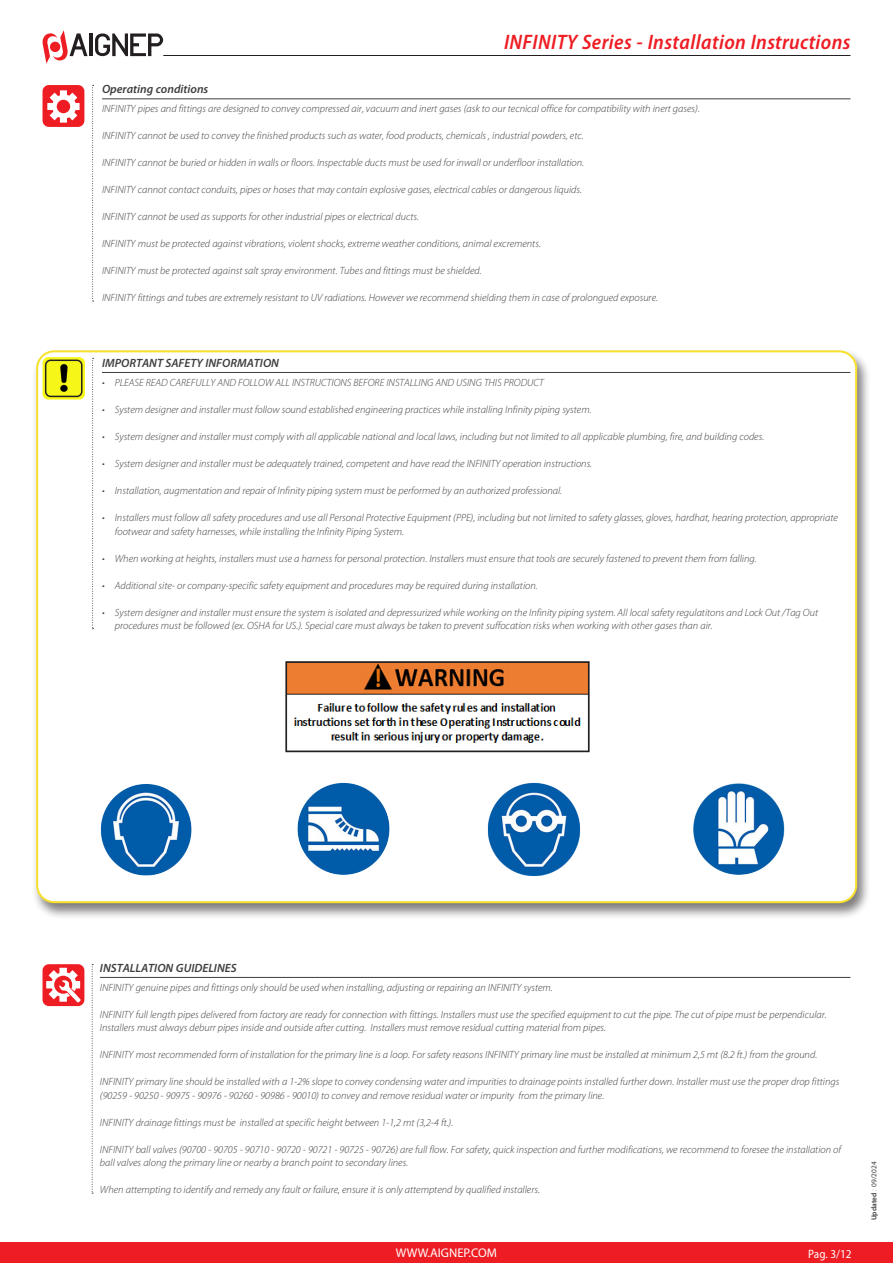
<style>
.page{position:relative;width:893px;height:1263px;background:#fff}
.page>*{position:absolute;margin:0;border:0;box-sizing:border-box;transform-origin:0 0}
.t1{font:italic 600 semi-condensed 21px "Myriad Pro";letter-spacing:.02em;color:#ee1d23}
.t2{font:12.6px "Myriad Pro";color:#fff}
.t3{font:semi-condensed 12.15px "Myriad Pro";color:#fff}
.GB-H2{font:italic 600 12px "Myriad Pro";color:#3e3e3f}
.GB_-_Descrizione_-_Elenco{font:italic 300 10.5px/13.5px "Myriad Pro";color:#3e3e3f}
.t4{font:600 7.35px "Myriad Pro";color:#3e3e3f}
.s1{font-weight:300;font-style:italic}
.s2{font-weight:400}
</style>
<div class="page">
<div style="left:32px;top:349px;width:839px;height:570px;background:#231f20;opacity:.58"></div>
<div style="left:37px;top:351px;width:819px;height:551px;background:#fff;border-radius:17px"></div>
<hr style="left:102px;top:372px;width:748px;height:1px;background:#3e3e3f">
<svg style="left:92px;top:358px;width:2px;height:271px"></svg>
<div style="left:43px;top:357px;width:42px;height:43px;background:#f7f619;border-radius:6px"></div>
<div style="left:45px;top:360px;width:38px;height:37px;border:1px solid #231f20;border-radius:5px"></div>
<img style="left:60px;top:364px;width:8px;height:28px">
<img style="left:288px;top:664px;width:299px;height:79px">
<div style="left:285px;top:661px;width:305px;height:91px;border:2px solid #231f20"></div>
<hr style="left:102px;top:99px;width:748px;height:1px;background:#3e3e3f">
<svg style="left:92px;top:85px;width:2px;height:217px"></svg>
<div style="left:43px;top:85px;width:41px;height:42px;background:#ee1d23;border-radius:6px"></div>
<svg style="left:47px;top:90px;width:33px;height:33px"></svg>
<div style="left:43px;top:964px;width:41px;height:42px;background:#ee1d23;border-radius:6px"></div>
<svg style="left:46px;top:968px;width:35px;height:34px"></svg>
<svg style="left:92px;top:964px;width:1px;height:230px"></svg>
<hr style="left:100px;top:977px;width:750px;height:1px;background:#3e3e3f">
<img style="left:100px;top:784px;width:92px;height:92px">
<img style="left:297px;top:783px;width:93px;height:92px">
<img style="left:487px;top:783px;width:93px;height:93px">
<img style="left:693px;top:783px;width:92px;height:92px">
<hr style="left:163px;top:55px;width:687px;height:1px;background:#231f20">
<hr style="left:90px;top:33px;width:3px;height:23px;background:#231f20">
<svg style="left:95px;top:33px;width:68px;height:23px"></svg>
<svg style="left:42px;top:30px;width:46px;height:34px"></svg>
<div style="left:0;top:1242px;width:893px;height:21px;background:#ee1d23"></div>
<h1 class="t1" style="left:504px;top:30px;width:348px">INFINITY Series - Installation Instructions</h1>
<p class="GB-H2" style="left:102px;top:83px;width:108px">Operating conditions</p>
<p class="GB_-_Descrizione_-_Elenco" style="left:102px;top:102px;width:599px">INFINITY pipes and fittings are designed to convey compressed air, vacuum and inert gases (ask to our tecnical office for compatibility with inert gases).</p>
<p class="GB_-_Descrizione_-_Elenco" style="left:102px;top:129px;width:483px">INFINITY cannot be used to convey the finished products such as water, food products, chemicals , industrial powders, etc.</p>
<p class="GB_-_Descrizione_-_Elenco" style="left:102px;top:156px;width:484px">INFINITY cannot be buried or hidden in walls or floors. Inspectable ducts must be used for inwall or underfloor installation.</p>
<p class="GB_-_Descrizione_-_Elenco" style="left:102px;top:183px;width:481px">INFINITY cannot contact conduits, pipes or hoses that may contain explosive gases, electrical cables or dangerous liquids.</p>
<p class="GB_-_Descrizione_-_Elenco" style="left:102px;top:210px;width:318px">INFINITY cannot be used as supports for other industrial pipes or electrical ducts.</p>
<p class="GB_-_Descrizione_-_Elenco" style="left:102px;top:237px;width:440px">INFINITY must be protected against vibrations, violent shocks, extreme weather conditions, animal excrements.</p>
<p class="GB_-_Descrizione_-_Elenco" style="left:102px;top:264px;width:381px">INFINITY must be protected against salt spray environment. Tubes and fittings must be shielded.</p>
<p class="GB_-_Descrizione_-_Elenco" style="left:102px;top:291px;width:557px">INFINITY fittings and tubes are extremely resistant to UV radiations. However we recommend shielding them in case of prolongued exposure.</p>
<p class="GB-H2" style="left:102px;top:356px;width:178px">IMPORTANT SAFETY INFORMATION</p>
<p class="GB_-_Descrizione_-_Elenco" style="left:102px;top:376px;width:443px">• PLEASE READ CAREFULLY AND FOLLOW ALL INSTRUCTIONS BEFORE INSTALLING AND USING THIS PRODUCT</p>
<p class="GB_-_Descrizione_-_Elenco" style="left:102px;top:403px;width:491px">• System designer and installer must follow sound established engineering practices while installing Infinity piping system.</p>
<p class="GB_-_Descrizione_-_Elenco" style="left:102px;top:430px;width:664px">• System designer and installer must comply with all applicable national and local laws, including but not limited to all applicable plumbing, fire, and building codes.</p>
<p class="GB_-_Descrizione_-_Elenco" style="left:102px;top:457px;width:492px">• System designer and installer must be adequately trained, competent and have read the INFINITY operation instructions.</p>
<p class="GB_-_Descrizione_-_Elenco" style="left:102px;top:484px;width:462px">• Installation, augmentation and repair of Infinity piping system must be performed by an authorized professional.</p>
<p class="GB_-_Descrizione_-_Elenco" style="left:115px;top:511px;width:724px;text-indent:-13px">• Installers must follow all safety procedures and use all Personal Protective Equipment (PPE), including but not limited to safety glasses, gloves, hardhat, hearing protection, appropriate footwear and safety harnesses, while installing the Infinity Piping System.</p>
<p class="GB_-_Descrizione_-_Elenco" style="left:102px;top:551px;width:656px">• When working at heights, installers must use a harness for personal protection. Installers must ensure that tools are securely fastened to prevent them from falling.</p>
<p class="GB_-_Descrizione_-_Elenco" style="left:102px;top:578px;width:437px">• Additional site- or company-specific safety equipment and procedures may be required during installation.</p>
<p class="GB_-_Descrizione_-_Elenco" style="left:115px;top:605px;width:705px;text-indent:-13px">• System designer and installer must ensure the system is isolated and depressurized while working on the Infinity piping system. All local safety regulatitons and Lock Out /Tag Out procedures must be followed (ex. OSHA for US.). Special care must always be taken to prevent suffocation risks when working with other gases than air.</p>
<p class="GB-H2" style="left:100px;top:961px;width:138px">INSTALLATION GUIDELINES</p>
<p class="GB_-_Descrizione_-_Elenco" style="left:100px;top:981px;width:454px">INFINITY genuine pipes and fittings only should be used when installing, adjusting or repairing an INFINITY system.</p>
<p class="GB_-_Descrizione_-_Elenco" style="left:100px;top:1008px;width:728px">INFINITY full length pipes delivered from factory are ready for connection with fittings. Installers must use the specified equipment to cut the pipe. The cut of pipe must be perpendicular.<br>Installers must always deburr pipes inside and outside after cutting. Installers must remove residual cutting material from pipes.</p>
<p class="GB_-_Descrizione_-_Elenco" style="left:100px;top:1048px;width:719px">INFINITY most recommended form of installation for the primary line is a loop. For safety reasons INFINITY primary line must be installed at minimum 2,5 mt (8.2 ft.) from the ground.</p>
<p class="GB_-_Descrizione_-_Elenco" style="left:100px;top:1075px;width:741px">INFINITY primary line should be installed with a 1-2% slope to convey condensing water and impurities to drainage points installed further down. Installer must use the proper drop fittings (90259 - 90250 - 90975 - 90976 - 90260 - 90986 - 90010) to convey and remove residual water or impurity from the primary line.</p>
<p class="GB_-_Descrizione_-_Elenco" style="left:100px;top:1116px;width:355px">INFINITY drainage fittings must be installed at specific height between 1-1,2 mt (3,2-4 ft.).</p>
<p class="GB_-_Descrizione_-_Elenco" style="left:100px;top:1143px;width:743px">INFINITY ball valves (90700 - 90705 - 90710 - 90720 - 90721 - 90725 - 90726) are full flow. For safety, quick inspection and further modifications, we recommend to foresee the installation of ball valves along the primary line or nearby a branch point to secondary lines.</p>
<p class="GB_-_Descrizione_-_Elenco" style="left:100px;top:1183px;width:441px">When attempting to identify and remedy any fault or failure, ensure it is only attemptend by qualified installers.</p>
<p class="t2" style="left:396px;top:1245px;width:103px">WWW.AIGNEP.COM</p>
<p class="t3" style="left:808px;top:1247px;width:45px">Pag. 3/12</p>
<p class="t4" style="left:870px;top:1220px;width:60px;rotate:-90deg">Updated <span class="s1">:</span> <span class="s2">09/2024</span></p>
</div>
